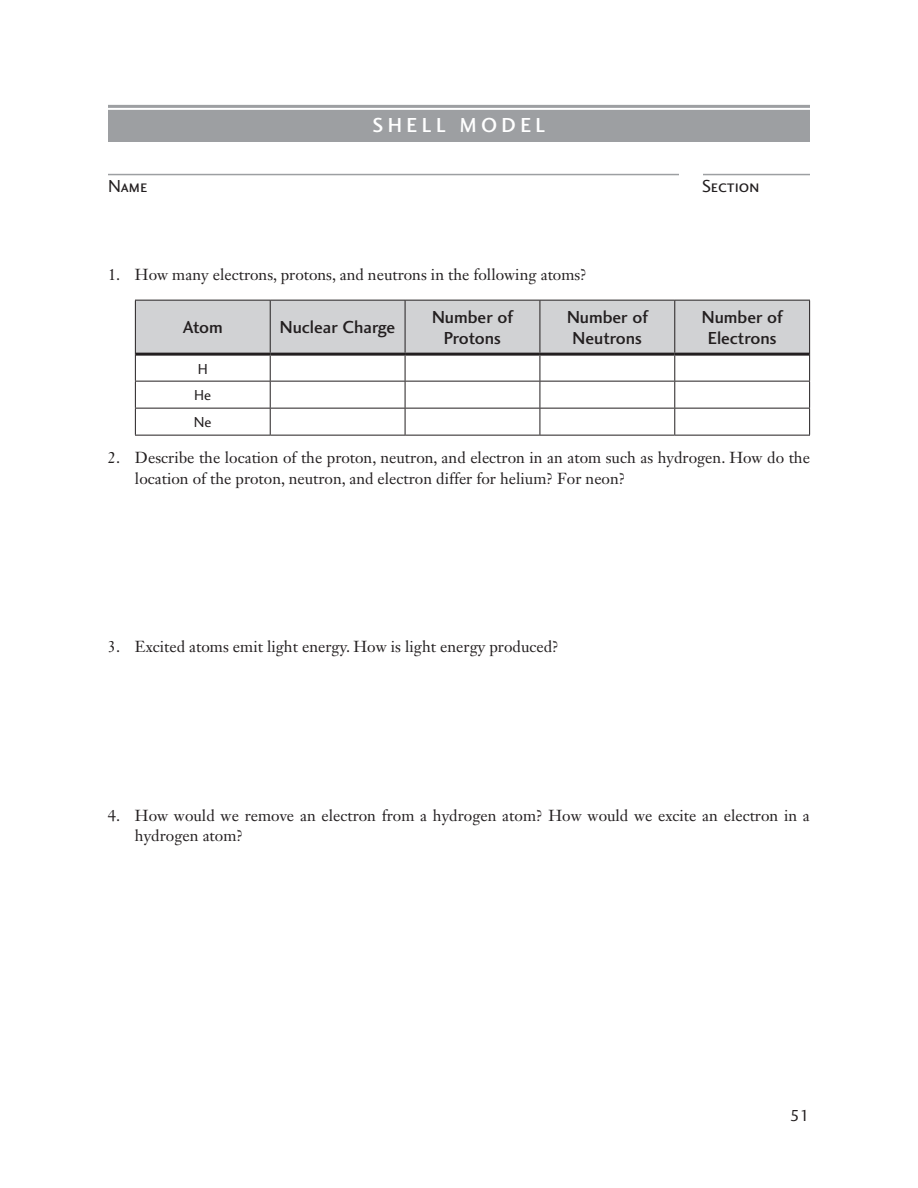
<style>
.page{position:relative;width:918px;height:1188px;background:#fff}
.page>*{position:absolute;margin:0;border:0;box-sizing:border-box;transform-origin:0 0}
.t1{font:500 21px "Charlotte Sans Std";color:#fff}
.t2{font:500 18px/21px "Charlotte Sans Std";color:#231f20;text-align:center}
.t3{font:18px "Charlotte Sans Std";color:#231f20}
.t4{font:16.5px "Charlotte Sans Std";color:#231f20}
.t5{font:15.75px/20.2px "Janson Text LT Std";color:#231f20}
.t6{font:15px/26.7px "Charlotte Sans Std";color:#231f20}
</style>
<div class="page">
<div style="left:108px;top:110px;width:702px;height:32px;background:#9d9fa2"></div>
<hr style="left:108px;top:105px;width:702px;height:3px;background:#9d9fa2">
<hr style="left:108px;top:174px;width:702px;height:1px;background:#9d9fa2">
<div style="left:679px;top:165px;width:24px;height:11px;background:#fff"></div>
<svg style="left:135px;top:301px;width:675px;height:134px"></svg>
<hr style="left:135px;top:435px;width:135px;height:1px;background:#231f20">
<hr style="left:270px;top:435px;width:135px;height:1px;background:#231f20">
<hr style="left:405px;top:435px;width:135px;height:1px;background:#231f20">
<hr style="left:540px;top:435px;width:135px;height:1px;background:#231f20">
<hr style="left:675px;top:435px;width:135px;height:1px;background:#231f20">
<hr style="left:136px;top:353px;width:134px;height:3px;background:#231f20">
<hr style="left:270px;top:353px;width:135px;height:3px;background:#231f20">
<hr style="left:405px;top:353px;width:135px;height:3px;background:#231f20">
<hr style="left:540px;top:353px;width:135px;height:3px;background:#231f20">
<hr style="left:675px;top:353px;width:134px;height:3px;background:#231f20">
<hr style="left:135px;top:300px;width:135px;height:1px;background:#231f20">
<hr style="left:135px;top:301px;width:1px;height:53px;background:#231f20">
<hr style="left:270px;top:300px;width:135px;height:1px;background:#231f20">
<hr style="left:270px;top:301px;width:1px;height:52px;background:#231f20">
<hr style="left:405px;top:300px;width:135px;height:1px;background:#231f20">
<hr style="left:405px;top:301px;width:1px;height:52px;background:#231f20">
<hr style="left:540px;top:300px;width:135px;height:1px;background:#231f20">
<hr style="left:540px;top:301px;width:1px;height:52px;background:#231f20">
<hr style="left:675px;top:300px;width:135px;height:1px;background:#231f20">
<hr style="left:674px;top:301px;width:1px;height:52px;background:#231f20">
<hr style="left:809px;top:301px;width:1px;height:53px;background:#231f20">
<h1 class="t1" style="left:373px;top:113px;width:48px">shell</h1>
<h1 class="t1" style="left:460px;top:113px;width:38px">model</h1>
<p class="t3" style="left:108px;top:175px;width:41px">Name</p>
<p class="t3" style="left:702px;top:175px;width:59px">Section</p>
<p class="t5" style="left:108px;top:265px;width:481px">1. How many electrons, protons, and neutrons in the following atoms?</p>
<p class="t2" style="left:183px;top:317px;width:42px">Atom</p>
<p class="t2" style="left:280px;top:317px;width:117px">Nuclear Charge</p>
<p class="t2" style="left:432px;top:306px;width:82px">Number of<br>Protons</p>
<p class="t2" style="left:567px;top:306px;width:82px">Number of<br>Neutrons</p>
<p class="t2" style="left:702px;top:306px;width:82px">Number of<br>Electrons</p>
<p class="t6" style="left:194px;top:356px;width:19px">H<br>He<br>Ne</p>
<p class="t5" style="left:135px;top:448px;width:676px;text-indent:-27px">2. Describe the location of the proton, neutron, and electron in an atom such as hydrogen. How do the location of the proton, neutron, and electron differ for helium? For neon?</p>
<p class="t5" style="left:108px;top:637px;width:452px">3. Excited atoms emit light energy. How is light energy produced?</p>
<p class="t5" style="left:135px;top:805px;width:676px;text-indent:-27px">4. How would we remove an electron from a hydrogen atom? How would we excite an electron in a hydrogen atom?</p>
<p class="t4" style="left:790px;top:1106px;width:22px">51</p>
</div>
